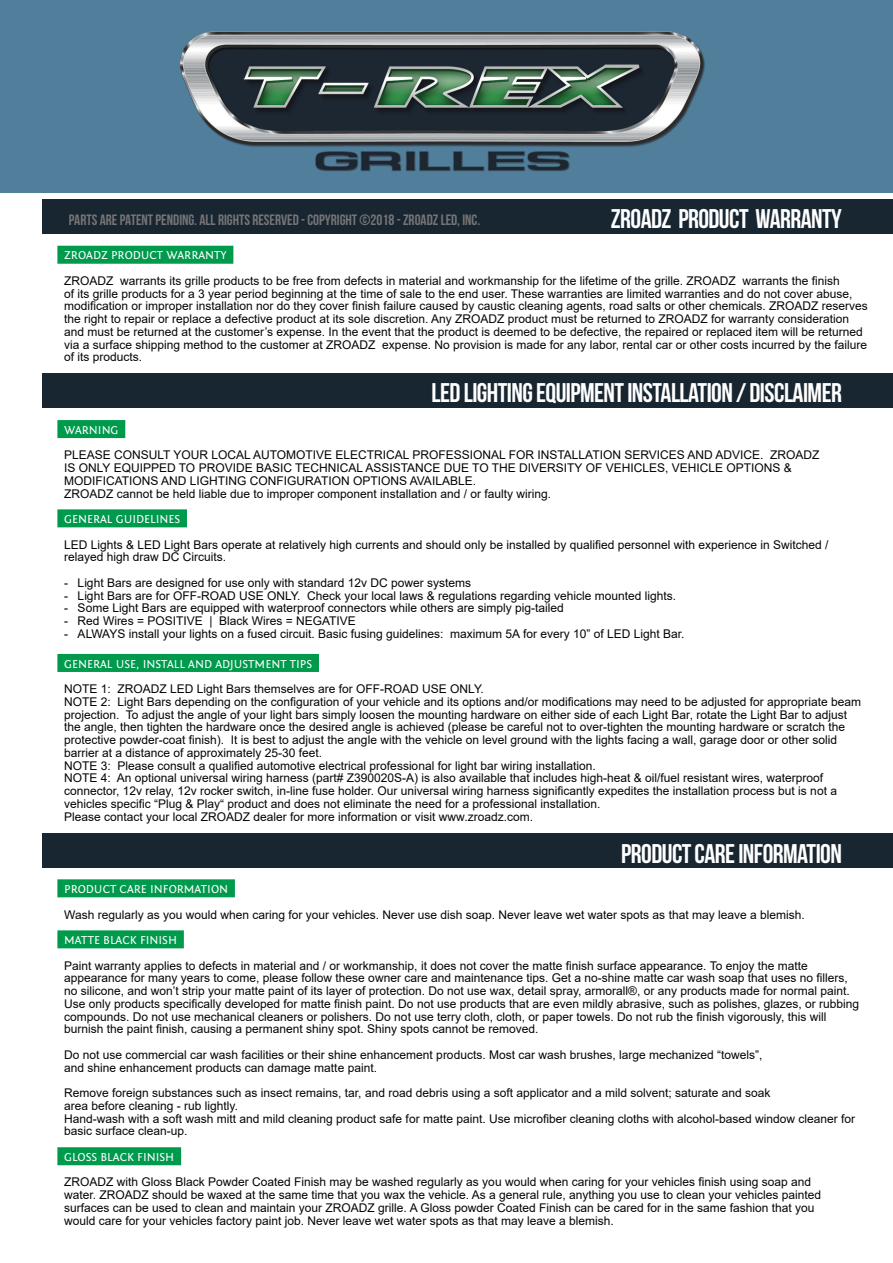
<style>
.page{position:relative;width:893px;height:1263px;background:#fff}
.page>*{position:absolute;margin:0;border:0;box-sizing:border-box;transform-origin:0 0}
.Tech_data_title{font:27px "Bebas Neue";letter-spacing:-.02em;color:#fff}
.Normal_text{font:15px "Bebas Neue";color:#767475}
.Normal_text-2{font:12px/12.8px "Arial";color:#040503}
.Subtitle_normal{font:12px "Fontin Sans";color:#fff}
</style>
<div class="page">
<div style="left:0;top:0;width:893px;height:193px;background:#517e9b"></div>
<div style="left:43px;top:199px;width:850px;height:34px;background:#182631"></div>
<div style="left:43px;top:833px;width:850px;height:34px;background:#182631"></div>
<div style="left:43px;top:373px;width:850px;height:34px;background:#182631"></div>
<div style="left:57px;top:246px;width:176px;height:18px;background:#009a4d"></div>
<div style="left:57px;top:879px;width:178px;height:18px;background:#009a4d"></div>
<div style="left:57px;top:1147px;width:124px;height:18px;background:#009a4d"></div>
<div style="left:57px;top:930px;width:127px;height:18px;background:#009a4d"></div>
<div style="left:57px;top:420px;width:68px;height:18px;background:#009a4d"></div>
<div style="left:57px;top:509px;width:130px;height:18px;background:#009a4d"></div>
<div style="left:57px;top:654px;width:262px;height:18px;background:#009a4d"></div>
<img style="left:180px;top:31px;width:525px;height:141px">
<p class="Tech_data_title" style="left:611px;top:204px;width:233px">ZROADZ PRODUCT WARRANTY</p>
<p class="Normal_text" style="left:69px;top:212px;width:413px">PARTS ARE PATENT PENDING. ALL RIGHTS RESERVED - COPYRIGHT ©2018 - ZROADZ LED, INC.</p>
<p class="Subtitle_normal" style="left:64px;top:249px;width:164px">ZROADZ PRODUCT WARRANTY</p>
<p class="Normal_text-2" style="left:64px;top:274px;width:805px">ZROADZ warrants its grille products to be free from defects in material and workmanship for the lifetime of the grille. ZROADZ warrants the finish<br>of its grille products for a 3 year period beginning at the time of sale to the end user. These warranties are limited warranties and do not cover abuse, modification or improper installation nor do they cover finish failure caused by caustic cleaning agents, road salts or other chemicals. ZROADZ reserves the right to repair or replace a defective product at its sole discretion. Any ZROADZ product must be returned to ZROADZ for warranty consideration and must be returned at the customer’s expense. In the event that the product is deemed to be defective, the repaired or replaced item will be returned via a surface shipping method to the customer at ZROADZ expense. No provision is made for any labor, rental car or other costs incurred by the failure of its products.</p>
<p class="Tech_data_title" style="left:432px;top:378px;width:412px">LED LIGHTING EQUIPMENT INSTALLATION / DISCLAIMER</p>
<p class="Subtitle_normal" style="left:64px;top:423px;width:56px">WARNING</p>
<p class="Normal_text-2" style="left:64px;top:449px;width:757px">PLEASE CONSULT YOUR LOCAL AUTOMOTIVE ELECTRICAL PROFESSIONAL FOR INSTALLATION SERVICES AND ADVICE. ZROADZ IS ONLY EQUIPPED TO PROVIDE BASIC TECHNICAL ASSISTANCE DUE TO THE DIVERSITY OF VEHICLES, VEHICLE OPTIONS &amp; MODIFICATIONS AND LIGHTING CONFIGURATION OPTIONS AVAILABLE.<br>ZROADZ cannot be held liable due to improper component installation and / or faulty wiring.</p>
<p class="Subtitle_normal" style="left:64px;top:512px;width:118px">GENERAL GUIDELINES</p>
<p class="Normal_text-2" style="left:64px;top:538px;width:766px">LED Lights &amp; LED Light Bars operate at relatively high currents and should only be installed by qualified personnel with experience in Switched / relayed high draw DC Circuits.</p>
<p class="Normal_text-2" style="left:64px;top:576px;width:408px">- Light Bars are designed for use only with standard 12v DC power systems</p>
<p class="Normal_text-2" style="left:64px;top:589px;width:613px">- Light Bars are for OFF-ROAD USE ONLY. Check your local laws &amp; regulations regarding vehicle mounted lights.</p>
<p class="Normal_text-2" style="left:64px;top:602px;width:501px">- Some Light Bars are equipped with waterproof connectors while others are simply pig-tailed</p>
<p class="Normal_text-2" style="left:64px;top:614px;width:293px">- Red Wires = POSITIVE | Black Wires = NEGATIVE</p>
<p class="Normal_text-2" style="left:64px;top:627px;width:622px">- ALWAYS install your lights on a fused circuit. Basic fusing guidelines: maximum 5A for every 10” of LED Light Bar.</p>
<p class="Subtitle_normal" style="left:64px;top:657px;width:250px">GENERAL USE, INSTALL AND ADJUSTMENT TIPS</p>
<p class="Normal_text-2" style="left:64px;top:682px;width:799px">NOTE 1: ZROADZ LED Light Bars themselves are for OFF-ROAD USE ONLY.<br>NOTE 2: Light Bars depending on the configuration of your vehicle and its options and/or modifications may need to be adjusted for appropriate beam projection. To adjust the angle of your light bars simply loosen the mounting hardware on either side of each Light Bar, rotate the Light Bar to adjust the angle, then tighten the hardware once the desired angle is achieved (please be careful not to over-tighten the mounting hardware or scratch the protective powder-coat finish). It is best to adjust the angle with the vehicle on level ground with the lights facing a wall, garage door or other solid barrier at a distance of approximately 25-30 feet.<br>NOTE 3: Please consult a qualified automotive electrical professional for light bar wiring installation.<br>NOTE 4: An optional universal wiring harness (part# Z390020S-A) is also available that includes high-heat &amp; oil/fuel resistant wires, waterproof connector, 12v relay, 12v rocker switch, in-line fuse holder. Our universal wiring harness significantly expedites the installation process but is not a vehicles specific “Plug &amp; Play“ product and does not eliminate the need for a professional installation.</p>
<p class="Normal_text-2" style="left:64px;top:810px;width:470px">Please contact your local ZROADZ dealer for more information or visit www.zroadz.com.</p>
<p class="Tech_data_title" style="left:621px;top:839px;width:222px">PRODUCT CARE INFORMATION</p>
<p class="Subtitle_normal" style="left:64px;top:882px;width:165px">PRODUCT CARE INFORMATION</p>
<p class="Normal_text-2" style="left:64px;top:908px;width:742px">Wash regularly as you would when caring for your vehicles. Never use dish soap. Never leave wet water spots as that may leave a blemish.</p>
<p class="Subtitle_normal" style="left:64px;top:933px;width:114px">MATTE BLACK FINISH</p>
<p class="Normal_text-2" style="left:64px;top:959px;width:797px">Paint warranty applies to defects in material and / or workmanship, it does not cover the matte finish surface appearance. To enjoy the matte appearance for many years to come, please follow these owner care and maintenance tips. Get a no-shine matte car wash soap that uses no fillers, no silicone, and won’t strip your matte paint of its layer of protection. Do not use wax, detail spray, armorall®, or any products made for normal paint.<br>Use only products specifically developed for matte finish paint. Do not use products that are even mildly abrasive, such as polishes, glazes, or rubbing compounds. Do not use mechanical cleaners or polishers. Do not use terry cloth, cloth, or paper towels. Do not rub the finish vigorously, this will burnish the paint finish, causing a permanent shiny spot. Shiny spots cannot be removed.</p>
<p class="Normal_text-2" style="left:64px;top:1048px;width:700px">Do not use commercial car wash facilities or their shine enhancement products. Most car wash brushes, large mechanized “towels”, and shine enhancement products can damage matte paint.</p>
<p class="Normal_text-2" style="left:64px;top:1086px;width:792px">Remove foreign substances such as insect remains, tar, and road debris using a soft applicator and a mild solvent; saturate and soak<br>area before cleaning - rub lightly.<br>Hand-wash with a soft wash mitt and mild cleaning product safe for matte paint. Use microfiber cleaning cloths with alcohol-based window cleaner for basic surface clean-up.</p>
<p class="Subtitle_normal" style="left:64px;top:1150px;width:112px">GLOSS BLACK FINISH</p>
<p class="Normal_text-2" style="left:64px;top:1176px;width:759px">ZROADZ with Gloss Black Powder Coated Finish may be washed regularly as you would when caring for your vehicles finish using soap and water. ZROADZ should be waxed at the same time that you wax the vehicle. As a general rule, anything you use to clean your vehicles painted surfaces can be used to clean and maintain your ZROADZ grille. A Gloss powder Coated Finish can be cared for in the same fashion that you would care for your vehicles factory paint job. Never leave wet water spots as that may leave a blemish.</p>
</div>
